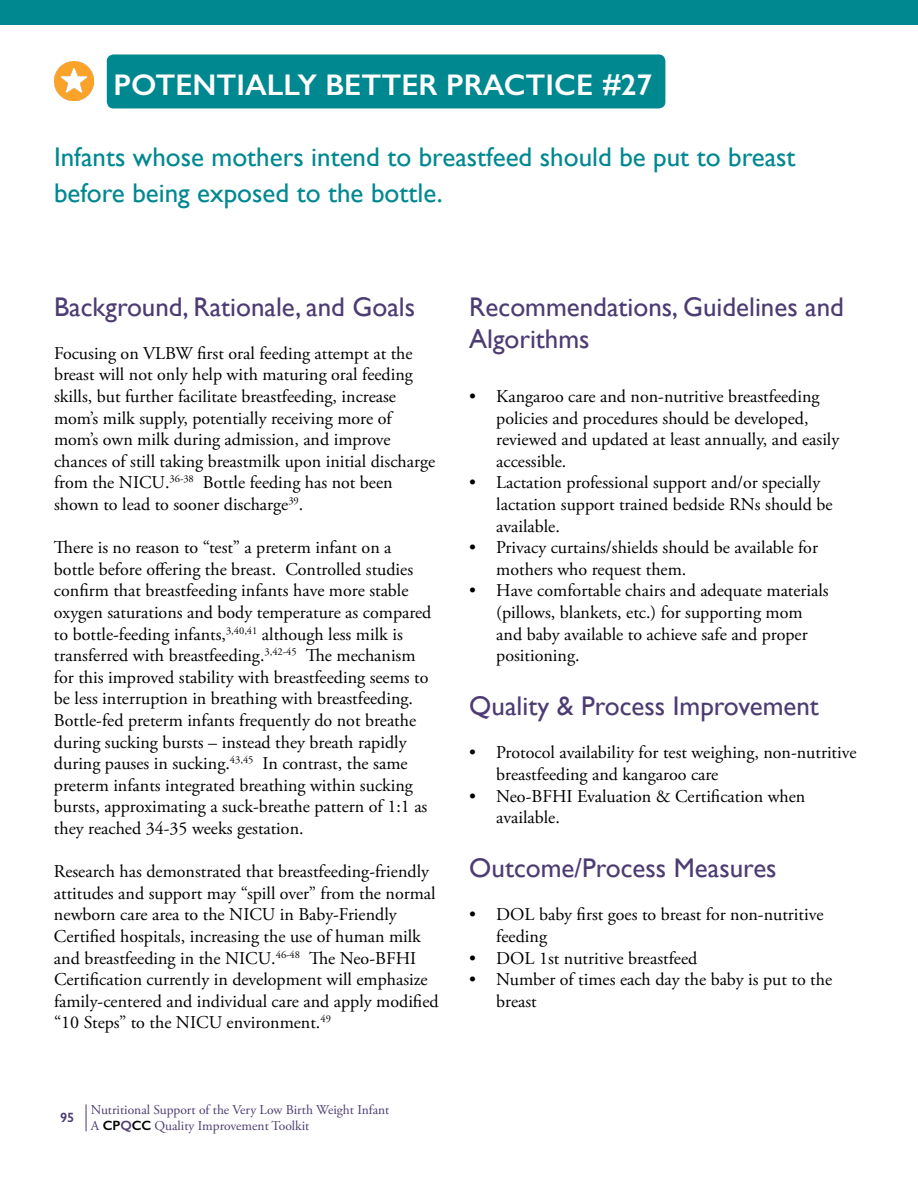
<style>
.page{position:relative;width:918px;height:1188px;background:#fff}
.page>*{position:absolute;margin:0;border:0;box-sizing:border-box;transform-origin:0 0}
.t1{font:600 30px "Gill Sans";color:#fff}
.t2{font:27px/32.4px "Gill Sans";color:#4d3c73}
.t3{font:27px/36px "Gill Sans";color:#008890}
.t4{font:18px/21.6px "Adobe Garamond Pro";color:#000}
.t5{font:13.5px/16.2px "Adobe Garamond Pro";color:#4d3c73}
.s1{font-family:"Gill Sans";font-weight:600}
.s2{font-family:"Gill Sans";font-weight:600;color:#000}
</style>
<div class="page">
<svg style="left:86px;top:1104px;width:1px;height:27px"></svg>
<div style="left:0;top:0;width:918px;height:25px;background:#008890"></div>
<img style="left:54px;top:61px;width:40px;height:39px">
<div style="left:107px;top:54px;width:558px;height:54px;background:#008890;border-radius:7px"></div>
<h1 class="t1" style="left:114px;top:66px;width:540px">POTENTIALLY BETTER PRACTICE #27</h1>
<h2 class="t3" style="left:54px;top:139px;width:743px">Infants whose mothers intend to breastfeed should be put to breast before being exposed to the bottle.</h2>
<h2 class="t2" style="left:54px;top:290px;width:363px">Background, Rationale, and Goals</h2>
<p class="t4" style="left:54px;top:343px;width:383px">Focusing on VLBW first oral feeding attempt at the breast will not only help with maturing oral feeding skills, but further facilitate breastfeeding, increase mom’s milk supply, potentially receiving more of mom’s own milk during admission, and improve chances of still taking breastmilk upon initial discharge from the NICU.<sup>36-38</sup> Bottle feeding has not been shown to lead to sooner discharge<sup>39</sup>.</p>
<p class="t4" style="left:54px;top:537px;width:379px">There is no reason to “test” a preterm infant on a bottle before offering the breast. Controlled studies confirm that breastfeeding infants have more stable oxygen saturations and body temperature as compared to bottle-feeding infants,<sup>3,40,41</sup> although less milk is transferred with breastfeeding.<sup>3,42-45</sup> The mechanism for this improved stability with breastfeeding seems to be less interruption in breathing with breastfeeding.<br>Bottle-fed preterm infants frequently do not breathe during sucking bursts – instead they breath rapidly during pauses in sucking.<sup>43,45</sup> In contrast, the same preterm infants integrated breathing within sucking bursts, approximating a suck-breathe pattern of 1:1 as they reached 34-35 weeks gestation.</p>
<p class="t4" style="left:54px;top:861px;width:386px">Research has demonstrated that breastfeeding-friendly attitudes and support may “spill over” from the normal newborn care area to the NICU in Baby-Friendly Certified hospitals, increasing the use of human milk and breastfeeding in the NICU.<sup>46-48</sup> The Neo-BFHI Certification currently in development will emphasize family-centered and individual care and apply modified “10 Steps” to the NICU environment.<sup>49</sup></p>
<p class="t5" style="left:91px;top:1102px;width:300px;text-indent:-31px"><span class="s1">95</span> Nutritional Support of the Very Low Birth Weight Infant<br>A <span class="s2">CP</span><span class="s1">Q</span><span class="s2">CC</span> Quality Improvement Toolkit</p>
<h2 class="t2" style="left:469px;top:290px;width:376px">Recommendations, Guidelines and<br>Algorithms</h2>
<p class="t4" style="left:496px;top:386px;width:345px;text-indent:-27px">• Kangaroo care and non-nutritive breastfeeding policies and procedures should be developed, reviewed and updated at least annually, and easily accessible.</p>
<p class="t4" style="left:496px;top:473px;width:338px;text-indent:-27px">• Lactation professional support and/or specially lactation support trained bedside RNs should be available.</p>
<p class="t4" style="left:496px;top:537px;width:323px;text-indent:-27px">• Privacy curtains/shields should be available for mothers who request them.</p>
<p class="t4" style="left:496px;top:581px;width:334px;text-indent:-27px">• Have comfortable chairs and adequate materials (pillows, blankets, etc.) for supporting mom and baby available to achieve safe and proper positioning.</p>
<h2 class="t2" style="left:469px;top:690px;width:351px">Quality &amp; Process Improvement</h2>
<p class="t4" style="left:496px;top:743px;width:362px;text-indent:-27px">• Protocol availability for test weighing, non-nutritive breastfeeding and kangaroo care</p>
<p class="t4" style="left:496px;top:786px;width:311px;text-indent:-27px">• Neo-BFHI Evaluation &amp; Certification when available.</p>
<h2 class="t2" style="left:469px;top:852px;width:309px">Outcome/Process Measures</h2>
<p class="t4" style="left:496px;top:905px;width:329px;text-indent:-27px">• DOL baby first goes to breast for non-nutritive feeding</p>
<p class="t4" style="left:469px;top:948px;width:230px">• DOL 1st nutritive breastfeed</p>
<p class="t4" style="left:496px;top:969px;width:337px;text-indent:-27px">• Number of times each day the baby is put to the breast</p>
</div>
